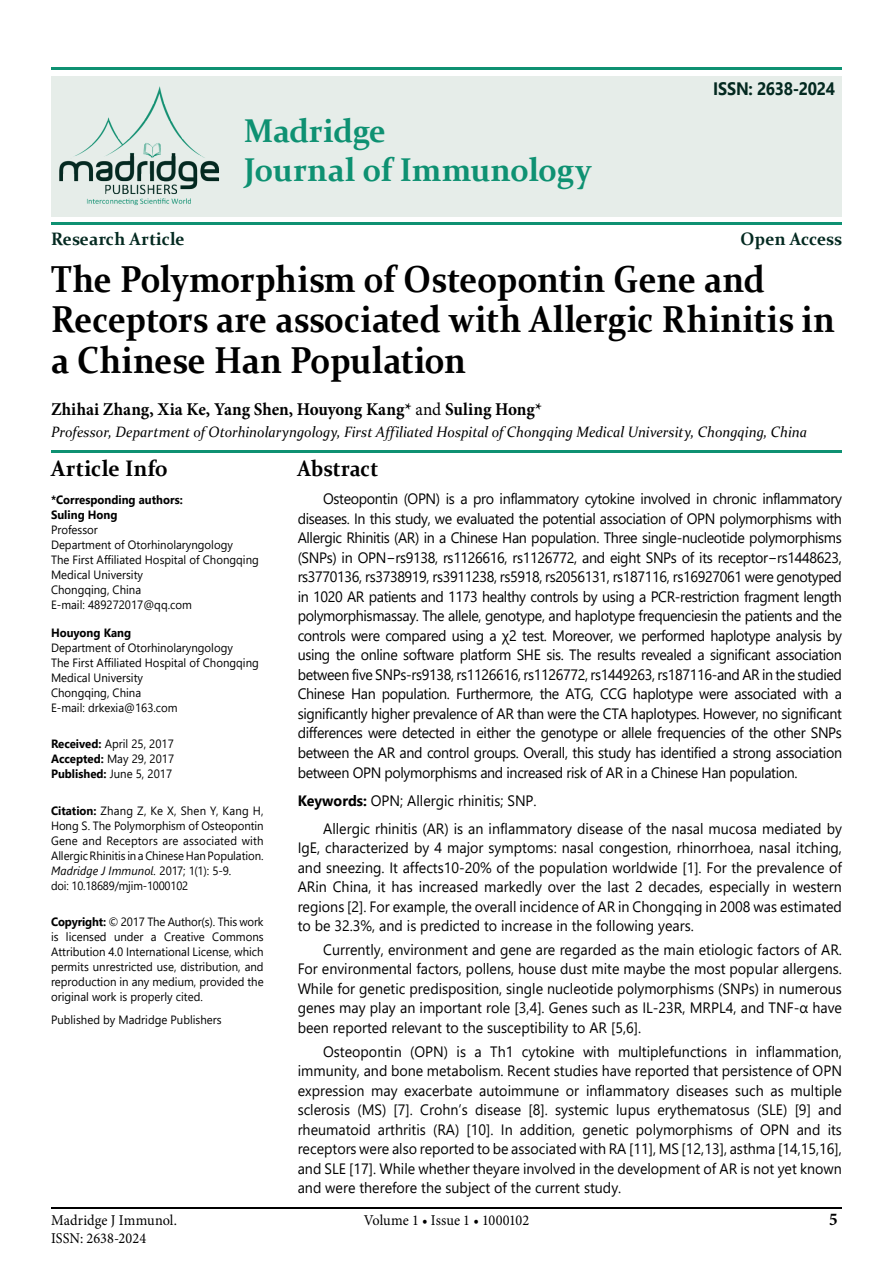
<style>
.page{position:relative;width:893px;height:1263px;background:#fff}
.page>*{position:absolute;margin:0;border:0;box-sizing:border-box;transform-origin:0 0}
.t1{font:700 37.5px/40.5px "Constantia";letter-spacing:-.005em;color:#000;scale:.9 1}
.t2{font:700 33px/39px "Constantia";letter-spacing:-.005em;color:#0e9172;scale:.95 1}
.t3{font:700 22.5px "Constantia";letter-spacing:.005em;color:#000;scale:.95 1}
.t4{font:700 22.5px "Constantia";letter-spacing:.005em;color:#000;scale:.9 1}
.t5{font:700 18px "Minion Pro";letter-spacing:-.005em;color:#000;scale:.95 1}
.t6{font:700 18px "Constantia";color:#032920;scale:.95 1}
.t7{font:700 18px "Segoe UI";letter-spacing:-.02em;color:#032920;scale:.9 1}
.t8{font:15px/19.5px "Segoe UI";color:#000;text-align:justify;scale:.95 1}
.t9{font:italic 15px "Constantia";color:#000;scale:.95 1}
.t10{font:15px "Minion Pro";color:#000;scale:.95 1}
.t11{font:12px/15px "Segoe UI";color:#000;scale:.95 1}
.t12{font:700 12px/15px "Segoe UI";color:#000;scale:.95 1}
.s1{font-weight:400}
.s2{font-weight:700}
.s3{font-style:italic}
</style>
<div class="page">
<hr style="left:51px;top:1208px;width:791px;height:1px;background:#000">
<div style="left:51px;top:76px;width:791px;height:140px;background:#e6ede9"></div>
<hr style="left:51px;top:223px;width:791px;height:2px;background:#0e9172">
<hr style="left:51px;top:450px;width:791px;height:2px;background:#0e9172">
<hr style="left:51px;top:68px;width:791px;height:2px;background:#0e9172">
<img style="left:59px;top:86px;width:160px;height:120px">
<h2 class="t2" style="left:244px;top:109px;width:367px">Madridge<br>Journal of Immunology</h2>
<p class="t7" style="left:713px;top:71px;width:137px">ISSN: 2638-2024</p>
<p class="t6" style="left:51px;top:226px;width:142px">Research Article</p>
<p class="t6" style="left:741px;top:226px;width:108px">Open Access</p>
<h1 class="t1" style="left:51px;top:257px;width:873px">The Polymorphism of Osteopontin Gene and<br>Receptors are associated with Allergic Rhinitis in a Chinese Han Population</h1>
<p class="t5" style="left:51px;top:396px;width:518px">Zhihai Zhang, Xia Ke, Yang Shen, Houyong Kang* <span class="s1">and</span> Suling Hong*</p>
<p class="t9" style="left:51px;top:422px;width:797px">Professor, Department of Otorhinolaryngology, First Affiliated Hospital of Chongqing Medical University, Chongqing, China</p>
<h3 class="t3" style="left:51px;top:453px;width:125px">Article Info</h3>
<p class="t12" style="left:51px;top:491px;width:140px">*Corresponding authors:<br>Suling Hong</p>
<p class="t11" style="left:51px;top:521px;width:220px">Professor<br>Department of Otorhinolaryngology<br>The First Affiliated Hospital of Chongqing<br>Medical University<br>Chongqing, China<br>E-mail: 489272017@qq.com</p>
<p class="t12" style="left:51px;top:624px;width:86px">Houyong Kang</p>
<p class="t11" style="left:51px;top:639px;width:220px">Department of Otorhinolaryngology<br>The First Affiliated Hospital of Chongqing<br>Medical University<br>Chongqing, China<br>E-mail: drkexia@163.com</p>
<p class="t11" style="left:51px;top:735px;width:131px;text-align:justify"><span class="s2">Received:</span> April 25, 2017<br><span class="s2">Accepted:</span> May 29, 2017<br><span class="s2">Published:</span> June 5, 2017</p>
<p class="t11" style="left:51px;top:802px;width:225px"><span class="s2">Citation:</span> Zhang Z, Ke X, Shen Y, Kang H, Hong S. The Polymorphism of Osteopontin Gene and Receptors are associated with Allergic Rhinitis in a Chinese Han Population.<br><span class="s3">Madridge J Immunol.</span> 2017; 1(1): 5-9.<br>doi: 10.18689/mjim-1000102</p>
<p class="t11" style="left:51px;top:913px;width:225px;text-align:justify"><span class="s2">Copyright:</span> © 2017 The Author(s). This work is licensed under a Creative Commons Attribution 4.0 International License, which permits unrestricted use, distribution, and reproduction in any medium, provided the original work is properly cited.</p>
<p class="t11" style="left:51px;top:1011px;width:181px">Published by Madridge Publishers</p>
<h3 class="t4" style="left:298px;top:453px;width:91px">Abstract</h3>
<p class="t8" style="left:298px;top:488px;width:575px;text-indent:26px">Osteopontin (OPN) is a pro inflammatory cytokine involved in chronic inflammatory diseases. In this study, we evaluated the potential association of OPN polymorphisms with Allergic Rhinitis (AR) in a Chinese Han population. Three single-nucleotide polymorphisms (SNPs) in OPN−rs9138, rs1126616, rs1126772, and eight SNPs of its receptor−rs1448623, rs3770136, rs3738919, rs3911238, rs5918, rs2056131, rs187116, rs16927061 were genotyped in 1020 AR patients and 1173 healthy controls by using a PCR-restriction fragment length polymorphismassay. The allele, genotype, and haplotype frequenciesin the patients and the controls were compared using a χ2 test. Moreover, we performed haplotype analysis by using the online software platform SHE sis. The results revealed a significant association between five SNPs-rs9138, rs1126616, rs1126772, rs1449263, rs187116-and AR in the studied Chinese Han population. Furthermore, the ATG, CCG haplotype were associated with a significantly higher prevalence of AR than were the CTA haplotypes. However, no significant differences were detected in either the genotype or allele frequencies of the other SNPs between the AR and control groups. Overall, this study has identified a strong association between OPN polymorphisms and increased risk of AR in a Chinese Han population.</p>
<p class="t8" style="left:323px;top:785px;width:548px;line-height:28px;text-indent:-26px"><span class="s2">Keywords:</span> OPN; Allergic rhinitis; SNP.<br>Allergic rhinitis (AR) is an inflammatory disease of the nasal mucosa mediated by</p>
<p class="t8" style="left:298px;top:837px;width:574px">IgE, characterized by 4 major symptoms: nasal congestion, rhinorrhoea, nasal itching, and sneezing. It affects10-20% of the population worldwide [1]. For the prevalence of ARin China, it has increased markedly over the last 2 decades, especially in western regions [2]. For example, the overall incidence of AR in Chongqing in 2008 was estimated to be 32.3%, and is predicted to increase in the following years.</p>
<p class="t8" style="left:298px;top:938px;width:574px;text-indent:26px">Currently, environment and gene are regarded as the main etiologic factors of AR.<br>For environmental factors, pollens, house dust mite maybe the most popular allergens.<br>While for genetic predisposition, single nucleotide polymorphisms (SNPs) in numerous genes may play an important role [3,4]. Genes such as IL-23R, MRPL4, and TNF-α have been reported relevant to the susceptibility to AR [5,6].</p>
<p class="t8" style="left:298px;top:1040px;width:574px;text-indent:26px">Osteopontin (OPN) is a Th1 cytokine with multiplefunctions in inflammation, immunity, and bone metabolism. Recent studies have reported that persistence of OPN expression may exacerbate autoimmune or inflammatory diseases such as multiple sclerosis (MS) [7]. Crohn’s disease [8]. systemic lupus erythematosus (SLE) [9] and rheumatoid arthritis (RA) [10]. In addition, genetic polymorphisms of OPN and its receptors were also reported to be associated with RA [11], MS [12,13], asthma [14,15,16], and SLE [17]. While whether theyare involved in the development of AR is not yet known and were therefore the subject of the current study.</p>
<p class="t10" style="left:51px;top:1210px;width:134px">Madridge J Immunol.</p>
<p class="t10" style="left:364px;top:1210px;width:176px">Volume 1 • Issue 1 • 1000102</p>
<p class="t5" style="left:829px;top:1206px;width:11px">5</p>
<p class="t10" style="left:51px;top:1228px;width:102px">ISSN: 2638-2024</p>
</div>
